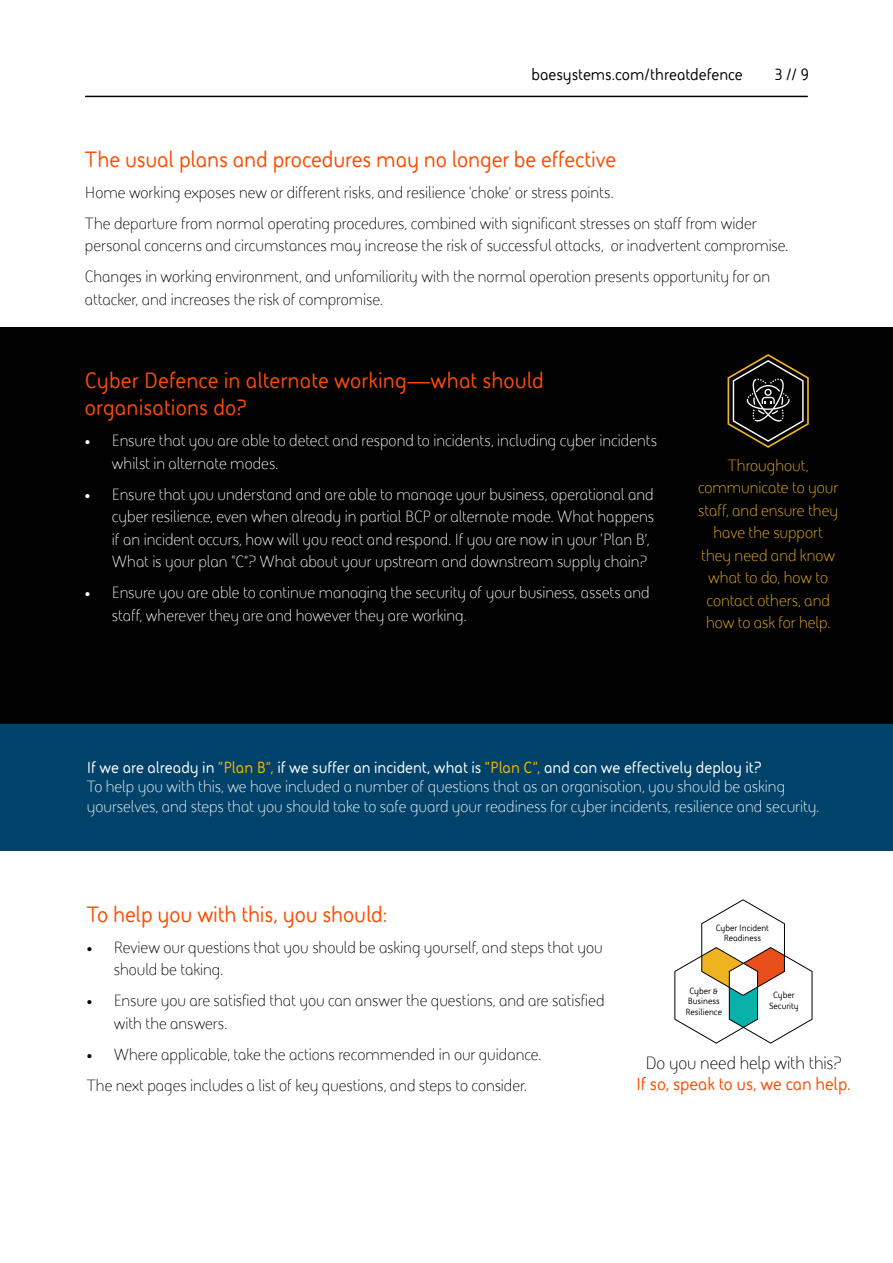
<style>
.page{position:relative;width:893px;height:1263px;background:#fff}
.page>*{position:absolute;margin:0;border:0;box-sizing:border-box;transform-origin:0 0}
.t1{font:700 22.5px/27px "BAE Systems";letter-spacing:-.005em;color:#fc4c02}
.t2{font:700 18px "BAE Systems";letter-spacing:-.005em;color:#fc4c02}
.t3{font:18px "BAE Systems";letter-spacing:-.005em;color:#000}
.t4{font:16.5px/22.5px "BAE Systems";color:#fff}
.t5{font:16.5px/31px "BAE Systems";color:#000}
.t6{font:16.5px/22.5px "BAE Systems";color:#f0b323;text-align:center}
.t7{font:700 16.5px "BAE Systems";color:#020203}
.t8{font:700 9.15px/10.9px "BAE Systems";color:#000;text-align:center}
.s1{font-weight:700}
.s2{font-weight:700;color:#fbb800}
</style>
<div class="page">
<div style="left:0;top:328px;width:893px;height:396px;background:#020203"></div>
<svg style="left:674px;top:899px;width:139px;height:144px"></svg>
<div style="left:0;top:724px;width:893px;height:126px;background:#01426a"></div>
<hr style="left:86px;top:96px;width:721px;height:1px;background:#020203">
<svg style="left:727px;top:354px;width:82px;height:94px"></svg>
<p class="t7" style="left:531px;top:63px;width:213px">baesystems.com/threatdefence</p>
<p class="t7" style="left:775px;top:63px;width:35px">3 // 9</p>
<h1 class="t1" style="left:85px;top:145px;width:533px">The usual plans and procedures may no longer be effective</h1>
<p class="t5" style="left:85px;top:176px;width:673px">Home working exposes new or different risks, and resilience ‘choke’ or stress points.<br>The departure from normal operating procedures, combined with significant stresses on staff from wider</p>
<p class="t5" style="left:85px;top:230px;width:705px">personal concerns and circumstances may increase the risk of successful attacks, or inadvertent compromise.<br>Changes in working environment, and unfamiliarity with the normal operation presents opportunity for an</p>
<p class="t5" style="left:85px;top:283px;width:299px">attacker, and increases the risk of compromise.</p>
<h1 class="t1" style="left:85px;top:366px;width:460px">Cyber Defence in alternate working—what should organisations do?</h1>
<p class="t4" style="left:112px;top:429px;width:547px;text-indent:-27px">• Ensure that you are able to detect and respond to incidents, including cyber incidents whilst in alternate modes.</p>
<p class="t4" style="left:112px;top:483px;width:544px;text-indent:-27px">• Ensure that you understand and are able to manage your business, operational and cyber resilience, even when already in partial BCP or alternate mode. What happens if an incident occurs, how will you react and respond. If you are now in your ‘Plan B’, What is your plan “C”? What about your upstream and downstream supply chain?</p>
<p class="t4" style="left:112px;top:581px;width:539px;text-indent:-27px">• Ensure you are able to continue managing the security of your business, assets and staff, wherever they are and however they are working.</p>
<p class="t6" style="left:698px;top:453px;width:142px">Throughout, communicate to your staff, and ensure they have the support they need and know what to do, how to contact others, and how to ask for help.</p>
<p class="t4" style="left:87px;top:757px;width:734px;line-height:19.8px"><span class="s1">If we are already in</span> <span class="s2">“Plan B”,</span> <span class="s1">if we suffer an incident, what is</span> <span class="s2">“Plan C”,</span> <span class="s1">and can we effectively deploy it?<br></span>To help you with this, we have included a number of questions that as an organisation, you should be asking yourselves, and steps that you should take to safe guard your readiness for cyber incidents, resilience and security.</p>
<h1 class="t1" style="left:87px;top:900px;width:302px">To help you with this, you should:</h1>
<p class="t5" style="left:114px;top:936px;width:491px;line-height:22.5px;text-indent:-27px">• Review our questions that you should be asking yourself, and steps that you should be taking.</p>
<p class="t5" style="left:114px;top:989px;width:492px;line-height:22.5px;text-indent:-27px">• Ensure you are satisfied that you can answer the questions, and are satisfied with the answers.</p>
<p class="t5" style="left:87px;top:1038px;width:456px">• Where applicable, take the actions recommended in our guidance.<br>The next pages includes a list of key questions, and steps to consider.</p>
<p class="t8" style="left:716px;top:922px;width:55px">Cyber Incident<br>Readiness</p>
<p class="t8" style="left:685px;top:985px;width:38px">Cyber &amp;<br>Business<br>Resilience</p>
<p class="t8" style="left:769px;top:989px;width:31px">Cyber<br>Security</p>
<p class="t3" style="left:645px;top:1051px;width:198px">Do you need help with this?</p>
<p class="t2" style="left:636px;top:1072px;width:216px">If so, speak to us, we can help.</p>
</div>
